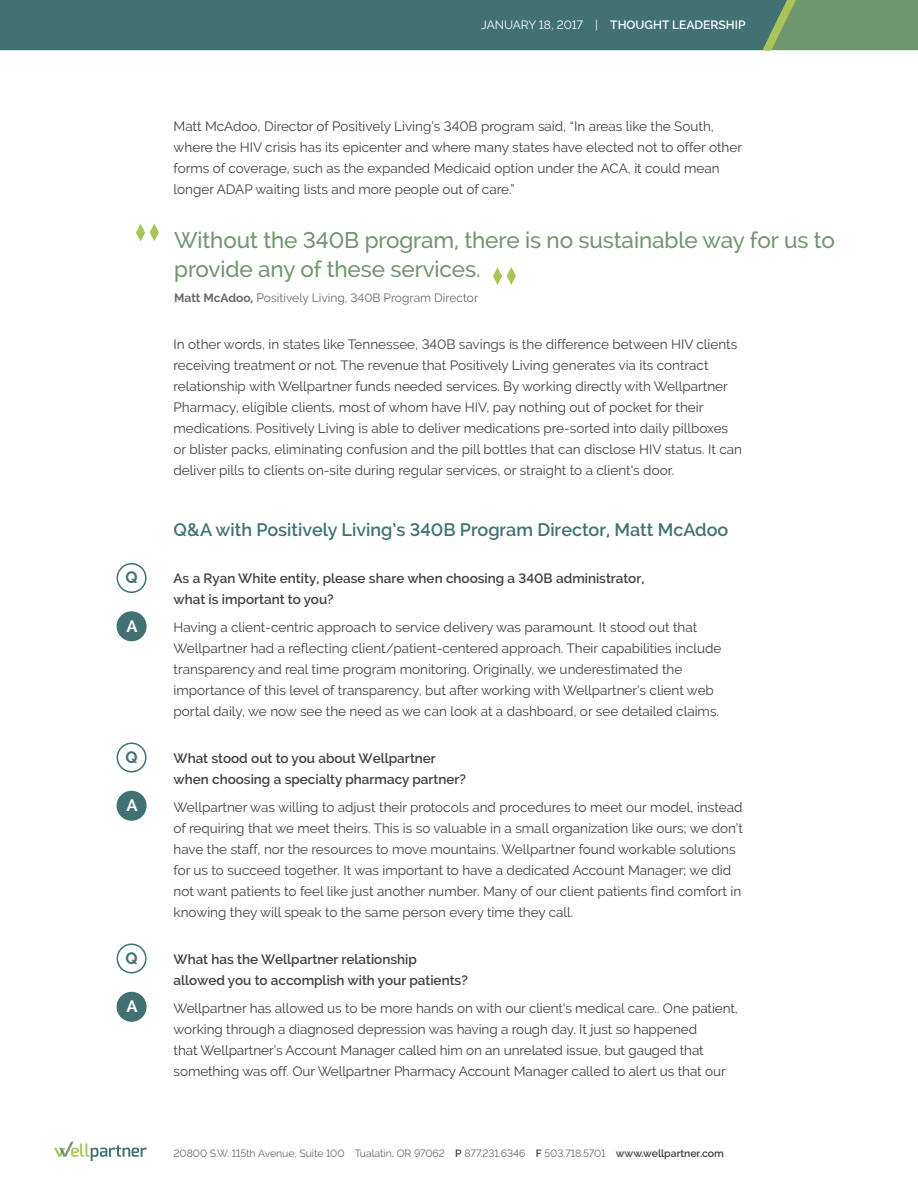
<style>
.page{position:relative;width:918px;height:1188px;background:#fff}
.page>*{position:absolute;margin:0;border:0;box-sizing:border-box;transform-origin:0 0}
.Callout_Quote__green{font:500 22.5px/28.5px "Raleway";letter-spacing:-.005em;color:#6f966c}
.Subhead_2__more_spac{font:600 18px "Raleway";color:#417172}
.Number_2__smaller{font:700 16.5px "Raleway";color:#417172}
.Number_2__smaller-2{font:700 16.5px "Raleway";color:#fff}
.Body_Copy_2__default{font:13.5px/21px "Raleway";color:#424041}
.Body_Copy_3__more_sp{font:600 13.5px/21px "Raleway";color:#424041}
.Quote_Byline{font:12px "Raleway";color:#686968}
.Content_type{font:600 12px "Raleway";color:#fff}
.t1{font:10.5px "Raleway";letter-spacing:-.005em;color:#686968}
.s1{font-weight:400}
.s2{font-weight:700}
.s3{font-weight:600;color:#424041}
</style>
<div class="page">
<svg style="left:54px;top:1142px;width:93px;height:19px"></svg>
<svg style="left:0;top:0;width:918px;height:50px;background:#487770"></svg>
<svg style="left:136px;top:224px;width:23px;height:18px"></svg>
<svg style="left:493px;top:267px;width:23px;height:18px"></svg>
<div style="left:117px;top:563px;width:30px;height:30px;border:2px solid #417172;border-radius:50%"></div>
<div style="left:117px;top:742px;width:30px;height:30px;border:2px solid #417172;border-radius:50%"></div>
<div style="left:117px;top:944px;width:30px;height:30px;border:2px solid #417172;border-radius:50%"></div>
<div style="left:117px;top:611px;width:30px;height:30px;background:#417172;border-radius:50%"></div>
<div style="left:117px;top:791px;width:30px;height:30px;background:#417172;border-radius:50%"></div>
<div style="left:117px;top:992px;width:30px;height:30px;background:#417172;border-radius:50%"></div>
<p class="Content_type" style="left:481px;top:18px;width:266px"><span class="s1">JANUARY 18, 2017 |</span> THOUGHT LEADERSHIP</p>
<p class="Number_2__smaller" style="left:126px;top:568px;width:14px">Q</p>
<p class="Number_2__smaller-2" style="left:126px;top:616px;width:13px">A</p>
<p class="Number_2__smaller" style="left:126px;top:748px;width:14px">Q</p>
<p class="Number_2__smaller-2" style="left:126px;top:796px;width:13px">A</p>
<p class="Number_2__smaller" style="left:126px;top:949px;width:14px">Q</p>
<p class="Number_2__smaller-2" style="left:126px;top:997px;width:13px">A</p>
<p class="Body_Copy_2__default" style="left:174px;top:116px;width:570px">Matt McAdoo, Director of Positively Living’s 340B program said, “In areas like the South, where the HIV crisis has its epicenter and where many states have elected not to offer other forms of coverage, such as the expanded Medicaid option under the ACA, it could mean longer ADAP waiting lists and more people out of care.”</p>
<p class="Callout_Quote__green" style="left:174px;top:226px;width:662px">Without the 340B program, there is no sustainable way for us to provide any of these services.</p>
<p class="Quote_Byline" style="left:174px;top:291px;width:306px"><span class="s2">Matt McAdoo,</span> Positively Living, 340B Program Director</p>
<p class="Body_Copy_2__default" style="left:174px;top:334px;width:570px">In other words, in states like Tennessee, 340B savings is the difference between HIV clients receiving treatment or not. The revenue that Positively Living generates via its contract relationship with Wellpartner funds needed services. By working directly with Wellpartner Pharmacy, eligible clients, most of whom have HIV, pay nothing out of pocket for their medications. Positively Living is able to deliver medications pre-sorted into daily pillboxes or blister packs, eliminating confusion and the pill bottles that can disclose HIV status. It can deliver pills to clients on-site during regular services, or straight to a client's door.</p>
<p class="Subhead_2__more_spac" style="left:174px;top:520px;width:556px">Q&amp;A with Positively Living’s 340B Program Director, Matt McAdoo</p>
<p class="Body_Copy_3__more_sp" style="left:174px;top:568px;width:472px">As a Ryan White entity, please share when choosing a 340B administrator, what is important to you?</p>
<p class="Body_Copy_2__default" style="left:174px;top:617px;width:549px">Having a client-centric approach to service delivery was paramount. It stood out that Wellpartner had a reflecting client/patient-centered approach. Their capabilities include transparency and real time program monitoring. Originally, we underestimated the importance of this level of transparency, but after working with Wellpartner’s client web portal daily, we now see the need as we can look at a dashboard, or see detailed claims.</p>
<p class="Body_Copy_3__more_sp" style="left:174px;top:748px;width:294px">What stood out to you about Wellpartner when choosing a specialty pharmacy partner?</p>
<p class="Body_Copy_2__default" style="left:174px;top:797px;width:571px">Wellpartner was willing to adjust their protocols and procedures to meet our model, instead of requiring that we meet theirs. This is so valuable in a small organization like ours; we don’t have the staff, nor the resources to move mountains. Wellpartner found workable solutions for us to succeed together. It was important to have a dedicated Account Manager; we did not want patients to feel like just another number. Many of our client patients find comfort in knowing they will speak to the same person every time they call.</p>
<p class="Body_Copy_3__more_sp" style="left:174px;top:949px;width:296px">What has the Wellpartner relationship allowed you to accomplish with your patients?</p>
<p class="Body_Copy_2__default" style="left:174px;top:998px;width:566px">Wellpartner has allowed us to be more hands on with our client's medical care.. One patient, working through a diagnosed depression was having a rough day. It just so happened<br>that Wellpartner’s Account Manager called him on an unrelated issue, but gauged that something was off. Our Wellpartner Pharmacy Account Manager called to alert us that our</p>
<p class="t1" style="left:174px;top:1147px;width:552px">20800 S.W. 115th Avenue, Suite 100 Tualatin, OR 97062 <span class="s3">P</span> 877.231.6346 <span class="s3">F</span> 503.718.5701 <span class="s3">www.wellpartner.com</span></p>
</div>
